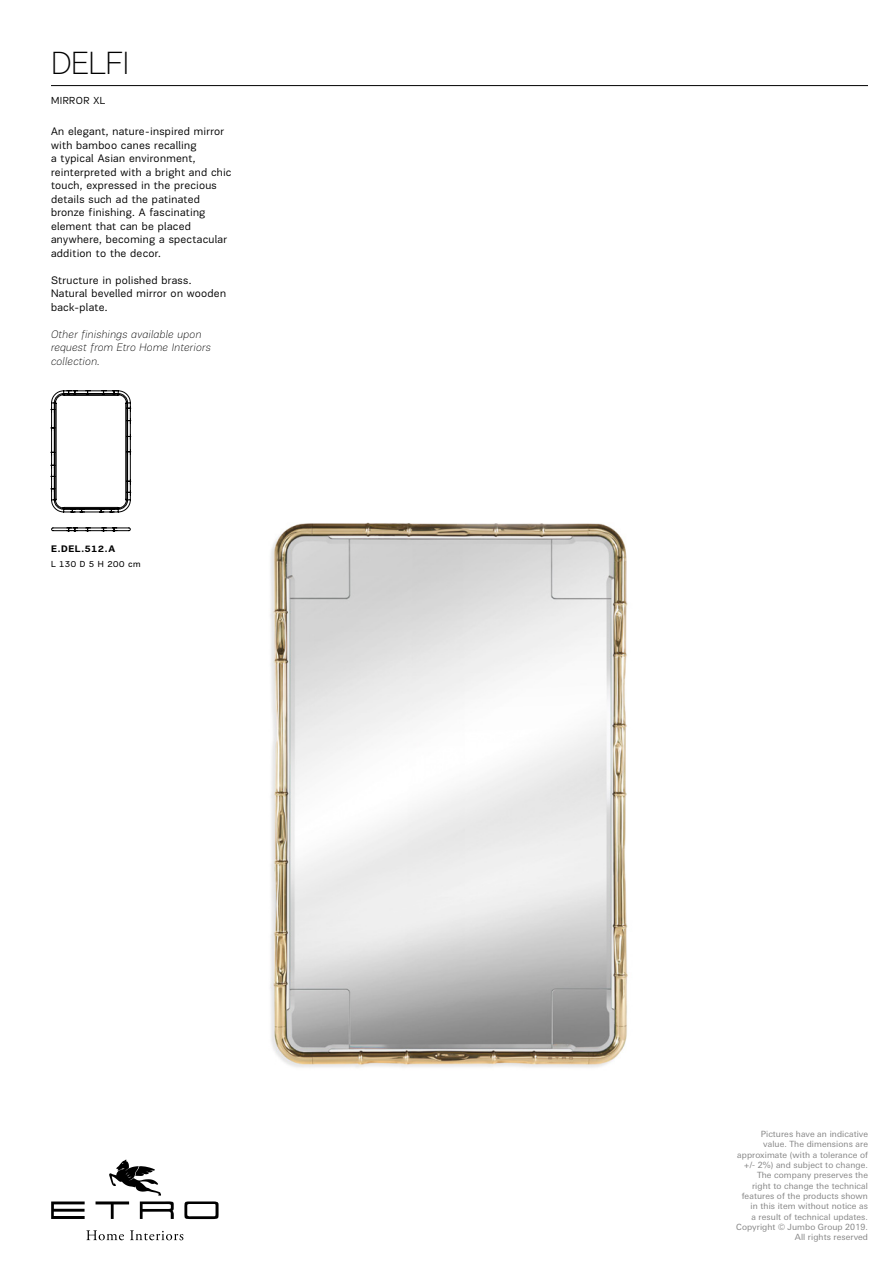
<style>
.page{position:relative;width:893px;height:1263px;background:#fff}
.page>*{position:absolute;margin:0;border:0;box-sizing:border-box;transform-origin:0 0}
.t1{font:100 33px "Encore Sans Pro PF";letter-spacing:-.01em;color:#000}
.t2{font:11.25px/13.5px "Encore Sans Pro PF";letter-spacing:.02em;color:#000}
.t3{font:italic 100 11.25px/13.5px "Encore Sans Pro PF";letter-spacing:.025em;color:#000}
.t4{font:10.5px "Encore Sans Pro PF";letter-spacing:.04em;color:#000}
.t5{font:700 9.75px "Encore Sans Pro PF";letter-spacing:.04em;color:#000}
.t6{font:9px "Encore Sans Pro PF";letter-spacing:.055em;color:#000}
.t7{font:8.55px/10.4px "Linotype Univers Basic";letter-spacing:.01em;color:#868686;text-align:right}
</style>
<div class="page">
<img style="left:270px;top:522px;width:358px;height:546px">
<hr style="left:51px;top:85px;width:817px;height:1px;background:#000">
<svg style="left:51px;top:390px;width:80px;height:141px"></svg>
<svg style="left:109px;top:1159px;width:52px;height:36px"></svg>
<svg style="left:96px;top:1201px;width:33px;height:18px"></svg>
<svg style="left:140px;top:1201px;width:34px;height:18px"></svg>
<svg style="left:51px;top:1201px;width:34px;height:18px"></svg>
<svg style="left:184px;top:1201px;width:35px;height:18px"></svg>
<svg style="left:86px;top:1230px;width:38px;height:10px"></svg>
<svg style="left:130px;top:1230px;width:53px;height:10px"></svg>
<h1 class="t1" style="left:51px;top:44px;width:80px">DELFI</h1>
<p class="t4" style="left:51px;top:95px;width:56px">MIRROR XL</p>
<p class="t2" style="left:51px;top:125px;width:182px">An elegant, nature-inspired mirror with bamboo canes recalling<br>a typical Asian environment, reinterpreted with a bright and chic touch, expressed in the precious details such ad the patinated bronze finishing. A fascinating element that can be placed anywhere, becoming a spectacular addition to the decor.</p>
<p class="t2" style="left:51px;top:273px;width:177px">Structure in polished brass.<br>Natural bevelled mirror on wooden back-plate.</p>
<p class="t3" style="left:51px;top:327px;width:161px">Other finishings available upon request from Etro Home Interiors collection.</p>
<p class="t5" style="left:51px;top:543px;width:66px">E.DEL.512.A</p>
<p class="t6" style="left:51px;top:559px;width:91px">L 130 D 5 H 200 cm</p>
<p class="t7" style="left:736px;top:1129px;width:133px">Pictures have an indicative value. The dimensions are approximate (with a tolerance of +/- 2%) and subject to change.<br>The company preserves the right to change the technical features of the products shown in this item without notice as<br>a result of technical updates.<br>Copyright © Jumbo Group 2019.<br>All rights reserved</p>
</div>
